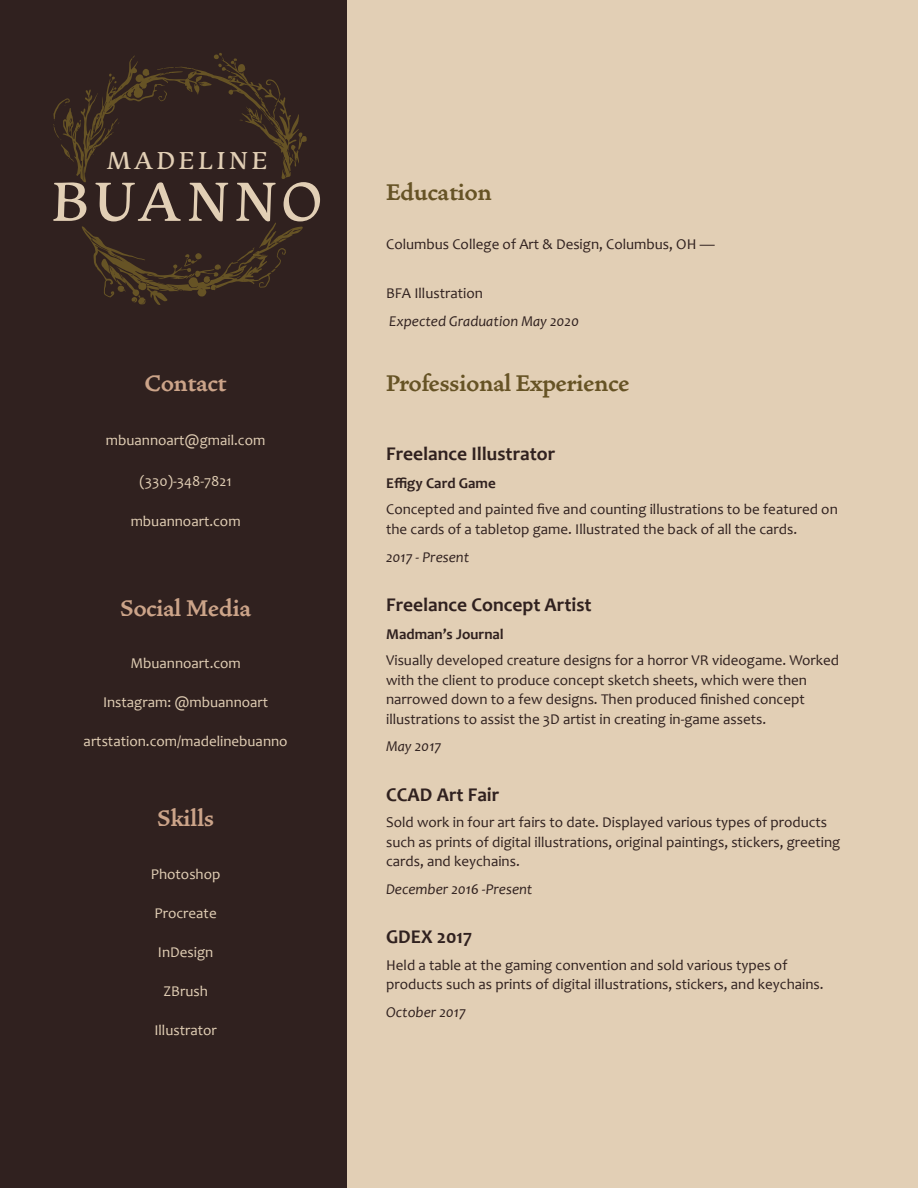
<style>
.page{position:relative;width:918px;height:1188px;background:#e2cfb5}
.page>*{position:absolute;margin:0;border:0;box-sizing:border-box;transform-origin:0 0}
.t1{font:700 28.5px "Vendetta OT";color:#665325}
.t2{font:700 28.5px "Vendetta OT";color:#cca489}
.t3{font:25.65px "Monarcha";letter-spacing:.15em;color:#e2cfb5}
.t4{font:700 19.5px "Candara";color:#30211f}
.t5{font:15px/19.5px "Candara";color:#30211f}
.t6{font:15px "Candara";color:#e2cfb5}
.t7{font:italic 15px "Candara";color:#30211f}
.t8{font:700 15px "Candara";color:#30211f}
.s1{font-family:"Monarcha";font-weight:400;font-size:57.75px;color:#e2cfb5}
</style>
<div class="page">
<div style="left:0;top:0;width:347px;height:1188px;background:#30211f"></div>
<svg style="left:82px;top:223px;width:221px;height:82px"></svg>
<svg style="left:53px;top:53px;width:254px;height:129px"></svg>
<h2 class="t3" style="left:107px;top:143px;width:162px">MADELINE</h2>
<h1 class="t1" style="left:52px;top:178px;width:441px"><span class="s1">BUANNO</span> Education</h1>
<p class="t5" style="left:386px;top:234px;width:330px">Columbus College of Art &amp; Design, Columbus, OH —</p>
<p class="t5" style="left:386px;top:283px;width:98px">BFA Illustration</p>
<p class="t7" style="left:389px;top:312px;width:191px">Expected Graduation May 2020</p>
<h1 class="t2" style="left:145px;top:370px;width:83px">Contact</h1>
<p class="t6" style="left:106px;top:431px;width:161px">mbuannoart@gmail.com</p>
<p class="t6" style="left:140px;top:472px;width:94px">(330)-348-7821</p>
<p class="t6" style="left:131px;top:512px;width:111px">mbuannoart.com</p>
<h1 class="t2" style="left:120px;top:594px;width:133px">Social Media</h1>
<p class="t6" style="left:130px;top:654px;width:112px">Mbuannoart.com</p>
<p class="t6" style="left:103px;top:693px;width:167px">Instagram: @mbuannoart</p>
<p class="t6" style="left:84px;top:732px;width:206px">artstation.com/madelinebuanno</p>
<h1 class="t2" style="left:157px;top:804px;width:59px">Skills</h1>
<p class="t6" style="left:151px;top:864px;width:71px">Photoshop</p>
<p class="t6" style="left:155px;top:903px;width:64px">Procreate</p>
<p class="t6" style="left:158px;top:942px;width:57px">InDesign</p>
<p class="t6" style="left:163px;top:981px;width:46px">ZBrush</p>
<p class="t6" style="left:154px;top:1020px;width:64px">Illustrator</p>
<h1 class="t1" style="left:386px;top:369px;width:245px">Professional Experience</h1>
<h3 class="t4" style="left:386px;top:442px;width:171px">Freelance Illustrator</h3>
<p class="t8" style="left:386px;top:474px;width:111px">Effigy Card Game</p>
<p class="t5" style="left:386px;top:500px;width:453px">Concepted and painted five and counting illustrations to be featured on the cards of a tabletop game. Illustrated the back of all the cards.</p>
<p class="t7" style="left:386px;top:547px;width:85px">2017 - Present</p>
<h3 class="t4" style="left:386px;top:593px;width:207px">Freelance Concept Artist</h3>
<p class="t8" style="left:386px;top:625px;width:119px">Madman’s Journal</p>
<p class="t5" style="left:386px;top:650px;width:455px">Visually developed creature designs for a horror VR videogame. Worked with the client to produce concept sketch sheets, which were then narrowed down to a few designs. Then produced finished concept illustrations to assist the 3D artist in creating in-game assets.</p>
<p class="t7" style="left:386px;top:737px;width:57px">May 2017</p>
<h3 class="t4" style="left:386px;top:782px;width:115px">CCAD Art Fair</h3>
<p class="t5" style="left:386px;top:812px;width:456px">Sold work in four art fairs to date. Displayed various types of products such as prints of digital illustrations, original paintings, stickers, greeting cards, and keychains.</p>
<p class="t7" style="left:386px;top:880px;width:148px">December 2016 -Present</p>
<h3 class="t4" style="left:386px;top:925px;width:87px">GDEX 2017</h3>
<p class="t5" style="left:386px;top:955px;width:439px">Held a table at the gaming convention and sold various types of products such as prints of digital illustrations, stickers, and keychains.</p>
<p class="t7" style="left:386px;top:1003px;width:81px">October 2017</p>
</div>
